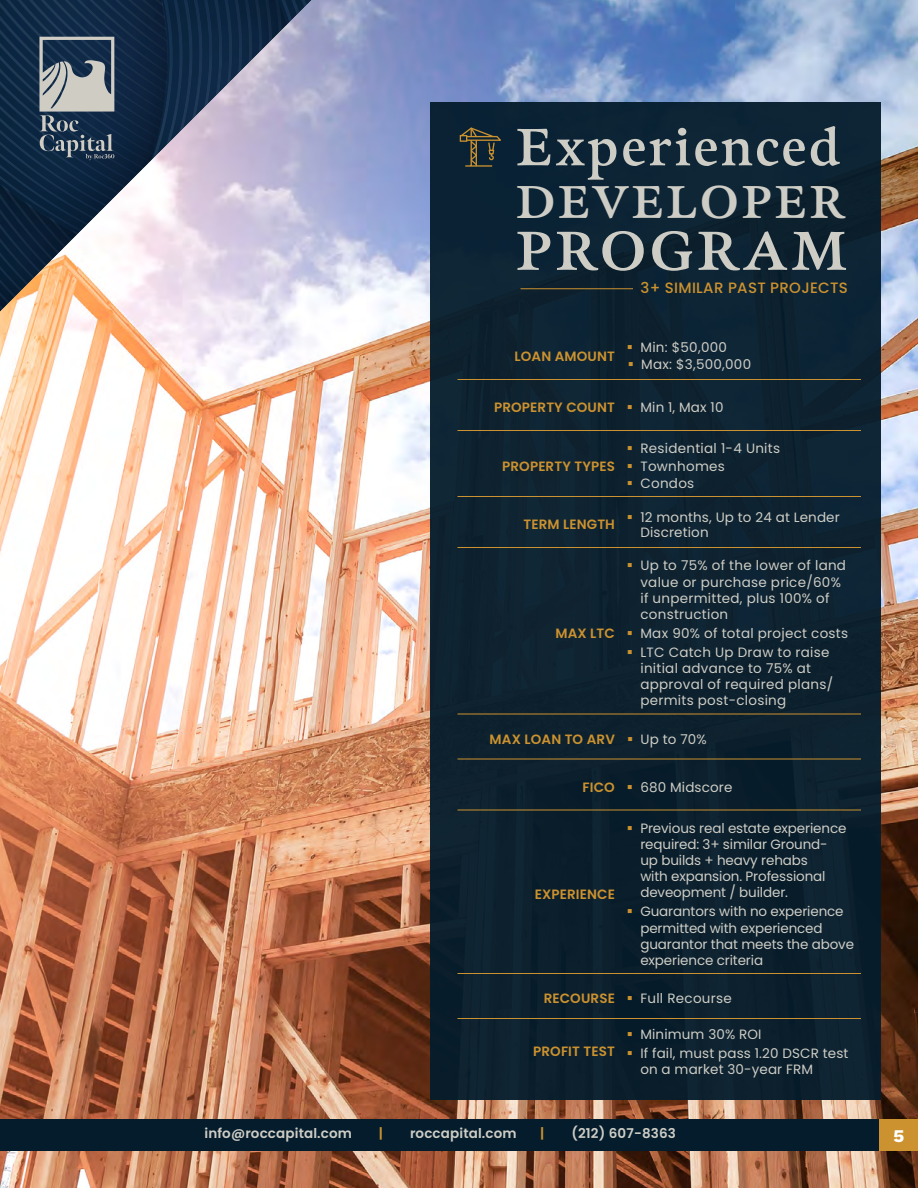
<style>
.page{position:relative;width:918px;height:1188px;background:#fff}
.page>*{position:absolute;margin:0;border:0;box-sizing:border-box;transform-origin:0 0}
.t1{font:600 54.75px "Meno Text";letter-spacing:.07em;color:#cecdc5}
.t2{font:600 52.5px "Meno Text";letter-spacing:.05em;color:#cecdc5}
.t3{font:600 45.9px "Meno Text";letter-spacing:.07em;color:#cecdc5}
.t4{font:700 21px "Work Sans";color:#fff}
.t5{font:500 15px "Poppins";letter-spacing:.02em;color:#cc922f}
.t6{font:13.5px/16.2px "Poppins";letter-spacing:.01em;color:#cecdc5}
.t7{font:13.5px/16.2px "Poppins";letter-spacing:-.01em;color:#cecdc5}
.t8{font:600 13.5px "Poppins";letter-spacing:.01em;color:#cc922f}
.t9{font:600 13.5px "Poppins";letter-spacing:.01em;color:#cecdc5}
</style>
<div class="page">
<img style="left:0;top:0;width:918px;height:1188px">
<div style="left:0;top:1119px;width:880px;height:31px;background:#041c2c"></div>
<div style="left:879px;top:1119px;width:39px;height:31px;background:#cc922f"></div>
<div style="left:430px;top:102px;width:450px;height:998px;background:#0d222f"></div>
<hr style="left:458px;top:379px;width:163px;height:1px;background:#cc922f">
<hr style="left:621px;top:379px;width:240px;height:1px;background:#cc922f">
<hr style="left:458px;top:430px;width:163px;height:1px;background:#cc922f">
<hr style="left:621px;top:430px;width:240px;height:1px;background:#cc922f">
<hr style="left:458px;top:496px;width:163px;height:1px;background:#cc922f">
<hr style="left:621px;top:496px;width:240px;height:1px;background:#cc922f">
<hr style="left:458px;top:547px;width:163px;height:1px;background:#cc922f">
<hr style="left:621px;top:547px;width:240px;height:1px;background:#cc922f">
<hr style="left:458px;top:714px;width:163px;height:1px;background:#cc922f">
<hr style="left:621px;top:714px;width:240px;height:1px;background:#cc922f">
<hr style="left:458px;top:759px;width:163px;height:1px;background:#cc922f">
<hr style="left:621px;top:759px;width:240px;height:1px;background:#cc922f">
<hr style="left:458px;top:810px;width:163px;height:1px;background:#cc922f">
<hr style="left:621px;top:810px;width:240px;height:1px;background:#cc922f">
<hr style="left:458px;top:973px;width:163px;height:1px;background:#cc922f">
<hr style="left:621px;top:973px;width:240px;height:1px;background:#cc922f">
<hr style="left:458px;top:1018px;width:163px;height:1px;background:#cc922f">
<hr style="left:621px;top:1018px;width:240px;height:1px;background:#cc922f">
<hr style="left:520px;top:288px;width:113px;height:1px;background:#cc912e">
<svg style="left:459px;top:127px;width:42px;height:40px"></svg>
<svg style="left:0;top:0;width:301px;height:311px"></svg>
<img style="left:311px;top:197px;width:1px;height:114px">
<img style="left:143px;top:292px;width:2px;height:19px">
<img style="left:292px;top:15px;width:5px;height:4px">
<img style="left:292px;top:37px;width:9px;height:68px">
<img style="left:78px;top:249px;width:34px;height:62px">
<svg style="left:78px;top:291px;width:8px;height:16px"></svg>
<img style="left:203px;top:0;width:85px;height:114px">
<img style="left:78px;top:206px;width:22px;height:7px">
<img style="left:78px;top:200px;width:28px;height:6px">
<img style="left:78px;top:194px;width:35px;height:6px">
<img style="left:78px;top:188px;width:41px;height:6px">
<img style="left:25px;top:181px;width:100px;height:7px">
<img style="left:25px;top:175px;width:106px;height:6px">
<img style="left:25px;top:169px;width:113px;height:6px">
<img style="left:25px;top:162px;width:119px;height:7px">
<img style="left:25px;top:155px;width:120px;height:7px">
<img style="left:0;top:2px;width:145px;height:136px">
<img style="left:6px;top:0;width:139px;height:130px">
<img style="left:17px;top:0;width:136px;height:121px">
<img style="left:29px;top:0;width:124px;height:112px">
<img style="left:40px;top:0;width:113px;height:103px">
<img style="left:52px;top:0;width:101px;height:94px">
<img style="left:64px;top:0;width:89px;height:84px">
<img style="left:77px;top:0;width:76px;height:74px">
<img style="left:89px;top:0;width:64px;height:64px">
<img style="left:102px;top:0;width:51px;height:54px">
<img style="left:115px;top:0;width:38px;height:43px">
<img style="left:128px;top:0;width:25px;height:31px">
<img style="left:141px;top:0;width:12px;height:20px">
<img style="left:25px;top:183px;width:53px;height:128px">
<img style="left:0;top:72px;width:25px;height:239px">
<svg style="left:0;top:297px;width:9px;height:13px"></svg>
<img style="left:0;top:291px;width:16px;height:6px">
<img style="left:0;top:285px;width:22px;height:6px">
<img style="left:0;top:279px;width:28px;height:6px">
<img style="left:0;top:272px;width:34px;height:7px">
<img style="left:0;top:266px;width:40px;height:6px">
<img style="left:0;top:260px;width:47px;height:6px">
<img style="left:0;top:194px;width:53px;height:66px">
<img style="left:1px;top:184px;width:58px;height:70px">
<img style="left:24px;top:201px;width:41px;height:47px">
<img style="left:48px;top:217px;width:24px;height:24px">
<svg style="left:71px;top:230px;width:7px;height:5px"></svg>
<img style="left:95px;top:242px;width:15px;height:13px">
<img style="left:153px;top:0;width:13px;height:114px">
<img style="left:166px;top:0;width:13px;height:114px">
<img style="left:179px;top:0;width:13px;height:114px">
<img style="left:192px;top:0;width:11px;height:114px">
<img style="left:204px;top:0;width:9px;height:107px">
<img style="left:214px;top:0;width:8px;height:96px">
<img style="left:224px;top:0;width:8px;height:24px">
<img style="left:234px;top:0;width:8px;height:24px">
<img style="left:245px;top:0;width:7px;height:24px">
<img style="left:255px;top:0;width:7px;height:24px">
<img style="left:265px;top:0;width:7px;height:24px">
<img style="left:275px;top:0;width:7px;height:24px">
<img style="left:217px;top:24px;width:75px;height:90px">
<img style="left:239px;top:64px;width:61px;height:50px">
<img style="left:257px;top:105px;width:44px;height:9px">
<img style="left:279px;top:0;width:10px;height:23px">
<img style="left:281px;top:0;width:11px;height:22px">
<img style="left:291px;top:0;width:8px;height:15px">
<svg style="left:295px;top:0;width:6px;height:12px"></svg>
<img style="left:301px;top:0;width:10px;height:114px">
<img style="left:145px;top:114px;width:166px;height:197px">
<img style="left:159px;top:122px;width:152px;height:189px">
<img style="left:172px;top:131px;width:139px;height:180px">
<img style="left:186px;top:139px;width:125px;height:172px">
<img style="left:200px;top:148px;width:111px;height:163px">
<img style="left:213px;top:157px;width:98px;height:154px">
<img style="left:227px;top:166px;width:84px;height:145px">
<img style="left:241px;top:174px;width:70px;height:137px">
<img style="left:255px;top:189px;width:30px;height:122px">
<img style="left:269px;top:218px;width:16px;height:93px">
<img style="left:285px;top:180px;width:26px;height:131px">
<svg style="left:39px;top:37px;width:75px;height:123px;background:#63707d"></svg>
<h2 class="t2" style="left:516px;top:112px;width:325px">Experienced</h2>
<h3 class="t3" style="left:516px;top:171px;width:330px">DEVELOPER</h3>
<h1 class="t1" style="left:516px;top:215px;width:333px">PROGRAM</h1>
<p class="t5" style="left:640px;top:279px;width:209px">3+ SIMILAR PAST PROJECTS</p>
<p class="t8" style="left:515px;top:349px;width:102px">LOAN AMOUNT</p>
<p class="t6" style="left:640px;top:338px;width:112px;line-height:17.2px">Min: $50,000<br>Max: $3,500,000</p>
<p class="t8" style="left:494px;top:400px;width:122px">PROPERTY COUNT</p>
<p class="t6" style="left:640px;top:399px;width:85px">Min 1, Max 10</p>
<p class="t8" style="left:502px;top:458px;width:114px">PROPERTY TYPES</p>
<p class="t6" style="left:640px;top:439px;width:141px;line-height:17.7px">Residential 1-4 Units<br>Townhomes<br>Condos</p>
<p class="t8" style="left:523px;top:517px;width:93px">TERM LENGTH</p>
<p class="t6" style="left:640px;top:509px;width:201px;line-height:15px">12 months, Up to 24 at Lender<br>Discretion</p>
<p class="t8" style="left:556px;top:625px;width:61px">MAX LTC</p>
<p class="t6" style="left:640px;top:558px;width:207px">Up to 75% of the lower of land value or purchase price/60% if unpermitted, plus 100% of construction</p>
<p class="t6" style="left:640px;top:624px;width:209px;line-height:18.9px">Max 90% of total project costs<br>LTC Catch Up Draw to raise</p>
<p class="t6" style="left:640px;top:660px;width:194px">initial advance to 75% at approval of required plans/ permits post-closing</p>
<p class="t8" style="left:490px;top:732px;width:127px">MAX LOAN TO ARV</p>
<p class="t6" style="left:641px;top:732px;width:68px">Up to 70%</p>
<p class="t8" style="left:583px;top:779px;width:34px">FICO</p>
<p class="t6" style="left:640px;top:779px;width:94px">680 Midscore</p>
<p class="t8" style="left:535px;top:886px;width:82px">EXPERIENCE</p>
<p class="t7" style="left:640px;top:820px;width:208px">Previous real estate experience required: 3+ similar Ground&shy;up builds + heavy rehabs<br>with expansion. Professional deveopment / builder.</p>
<p class="t7" style="left:640px;top:904px;width:215px">Guarantors with no experience permitted with experienced guarantor that meets the above experience criteria</p>
<p class="t8" style="left:544px;top:991px;width:73px">RECOURSE</p>
<p class="t6" style="left:640px;top:990px;width:93px">Full Recourse</p>
<p class="t8" style="left:533px;top:1044px;width:83px">PROFIT TEST</p>
<p class="t6" style="left:640px;top:1025px;width:210px;line-height:18.9px">Minimum 30% ROI<br>If fail, must pass 1.20 DSCR test</p>
<p class="t6" style="left:640px;top:1061px;width:174px">on a market 30-year FRM</p>
<p class="t9" style="left:205px;top:1126px;width:149px">info@roccapital.com</p>
<p class="t8" style="left:379px;top:1126px;width:6px">|</p>
<p class="t9" style="left:410px;top:1126px;width:108px">roccapital.com</p>
<p class="t8" style="left:540px;top:1126px;width:6px">|</p>
<p class="t9" style="left:571px;top:1126px;width:106px">(212) 607-8363</p>
<h3 class="t4" style="left:893px;top:1119px;width:13px">5</h3>
</div>
